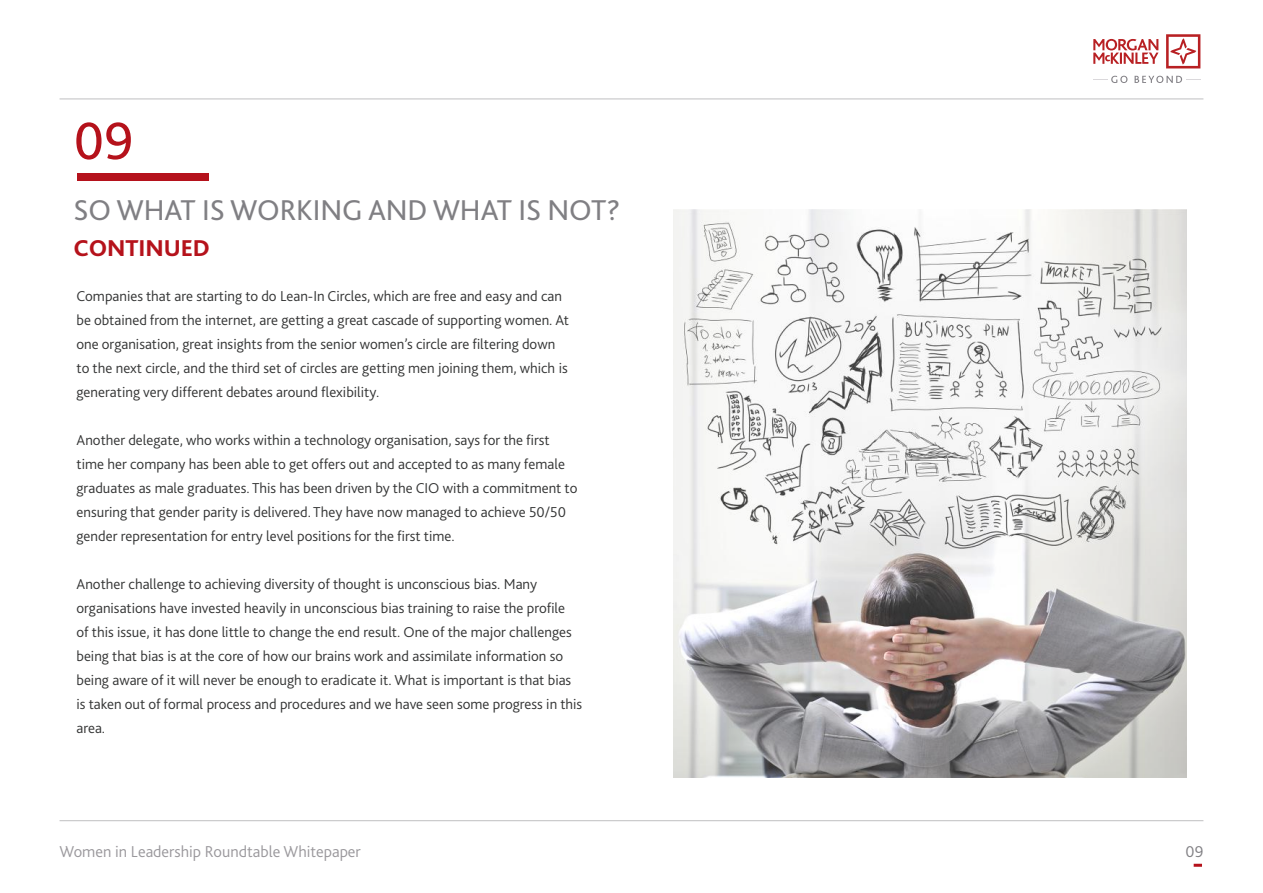
<style>
.page{position:relative;width:1263px;height:893px;background:#fff}
.page>*{position:absolute;margin:0;border:0;box-sizing:border-box;transform-origin:0 0}
.t1{font:55.2px "Bliss 2";color:#b5121b}
.t2{font:30px "Bliss 2";letter-spacing:-.005em;color:#807f83}
.t3{font:800 24px "Bliss 2";letter-spacing:-.005em;color:#b5121b}
.t4{font:300 16.5px "Bliss 2";color:#9a989c}
.t5{font:300 16.5px "Bliss 2";color:#807f83}
.t6{font:300 15px/24px "Bliss 2";color:#333434}
</style>
<div class="page">
<hr style="left:60px;top:99px;width:1143px;height:1px;background:#c0bfc1">
<hr style="left:60px;top:820px;width:1143px;height:1px;background:#c0bfc1">
<svg style="left:1093px;top:39px;width:65px;height:25px"></svg>
<svg style="left:1166px;top:34px;width:34px;height:34px"></svg>
<svg style="left:1093px;top:76px;width:34px;height:7px"></svg>
<svg style="left:1134px;top:76px;width:66px;height:7px"></svg>
<div style="left:77px;top:173px;width:132px;height:8px;background:#b5121c"></div>
<svg style="left:1194px;top:864px;width:8px;height:3px"></svg>
<img style="left:673px;top:210px;width:513px;height:567px">
<h1 class="t1" style="left:74px;top:106px;width:62px">09</h1>
<h2 class="t2" style="left:74px;top:191px;width:548px">SO WHAT IS WORKING AND WHAT IS NOT?</h2>
<h3 class="t3" style="left:74px;top:233px;width:138px">CONTINUED</h3>
<p class="t6" style="left:77px;top:284px;width:494px">Companies that are starting to do Lean-In Circles, which are free and easy and can be obtained from the internet, are getting a great cascade of supporting women. At one organisation, great insights from the senior women’s circle are filtering down to the next circle, and the third set of circles are getting men joining them, which is generating very different debates around flexibility.</p>
<p class="t6" style="left:77px;top:428px;width:502px">Another delegate, who works within a technology organisation, says for the first time her company has been able to get offers out and accepted to as many female graduates as male graduates. This has been driven by the CIO with a commitment to ensuring that gender parity is delivered. They have now managed to achieve 50/50 gender representation for entry level positions for the first time.</p>
<p class="t6" style="left:77px;top:572px;width:507px">Another challenge to achieving diversity of thought is unconscious bias. Many organisations have invested heavily in unconscious bias training to raise the profile<br>of this issue, it has done little to change the end result. One of the major challenges being that bias is at the core of how our brains work and assimilate information so being aware of it will never be enough to eradicate it. What is important is that bias is taken out of formal process and procedures and we have seen some progress in this area.</p>
<p class="t4" style="left:60px;top:841px;width:303px">Women in Leadership Roundtable Whitepaper</p>
<p class="t5" style="left:1185px;top:841px;width:19px">09</p>
</div>
